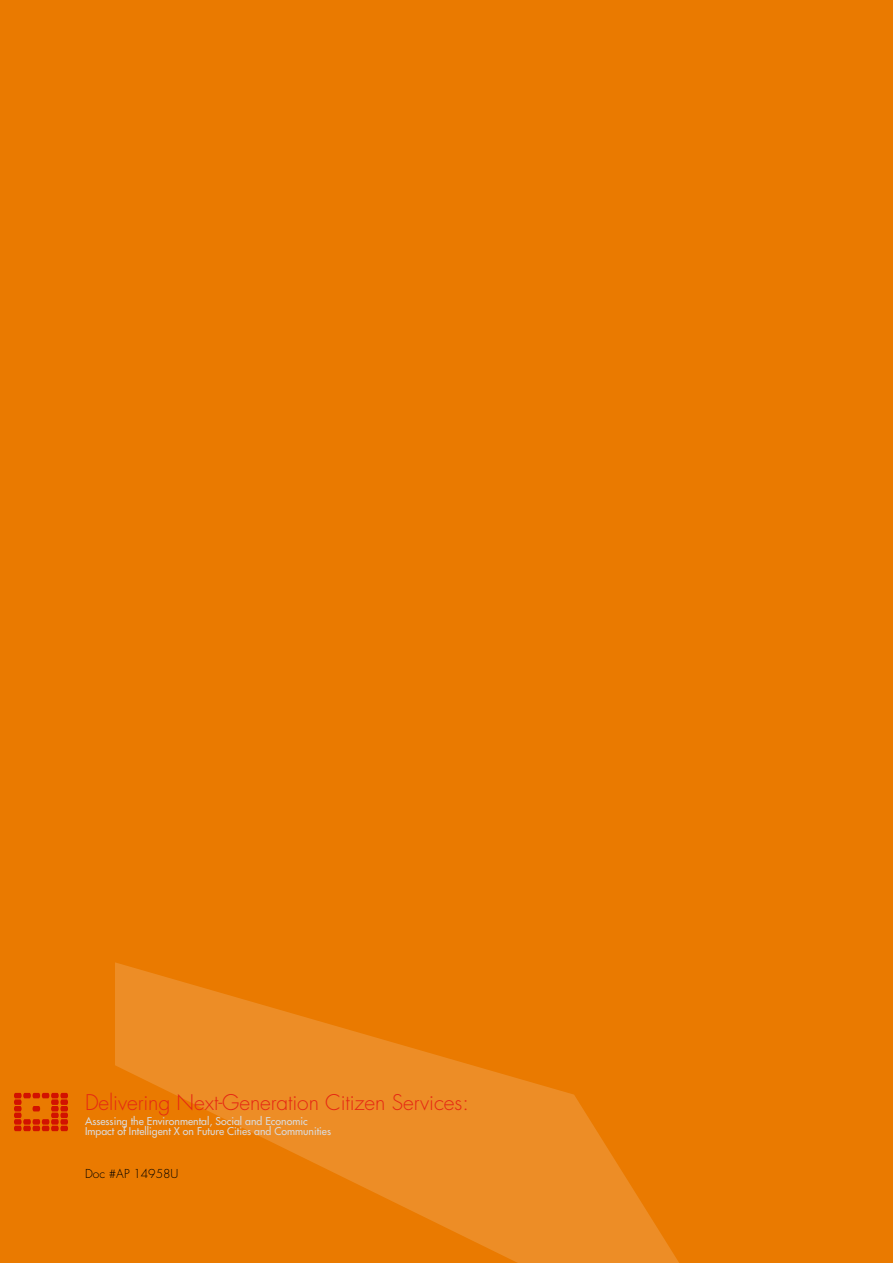
<style>
.page{position:relative;width:893px;height:1263px;background:#ea7a00}
.page>*{position:absolute;margin:0;border:0;box-sizing:border-box;transform-origin:0 0}
.t1{font:300 21px "Futura";letter-spacing:-.005em;color:#e52713}
.t2{font:300 12px "Futura";color:#000}
.t3{font:10.5px/10.5px "Futura";color:#dadada}
</style>
<div class="page">
<svg style="left:115px;top:962px;width:564px;height:301px"></svg>
<svg style="left:14px;top:1093px;width:54px;height:38px"></svg>
<h1 class="t1" style="left:85px;top:1089px;width:385px">Delivering N ext-Generation Citizen Services:</h1>
<p class="t3" style="left:85px;top:1116px;width:247px">Assessing the Environmental, Social and Economic<br>Impact of Intelligent X on Future Cities and Communities</p>
<p class="t2" style="left:85px;top:1166px;width:95px">Doc #AP 14958U</p>
</div>
